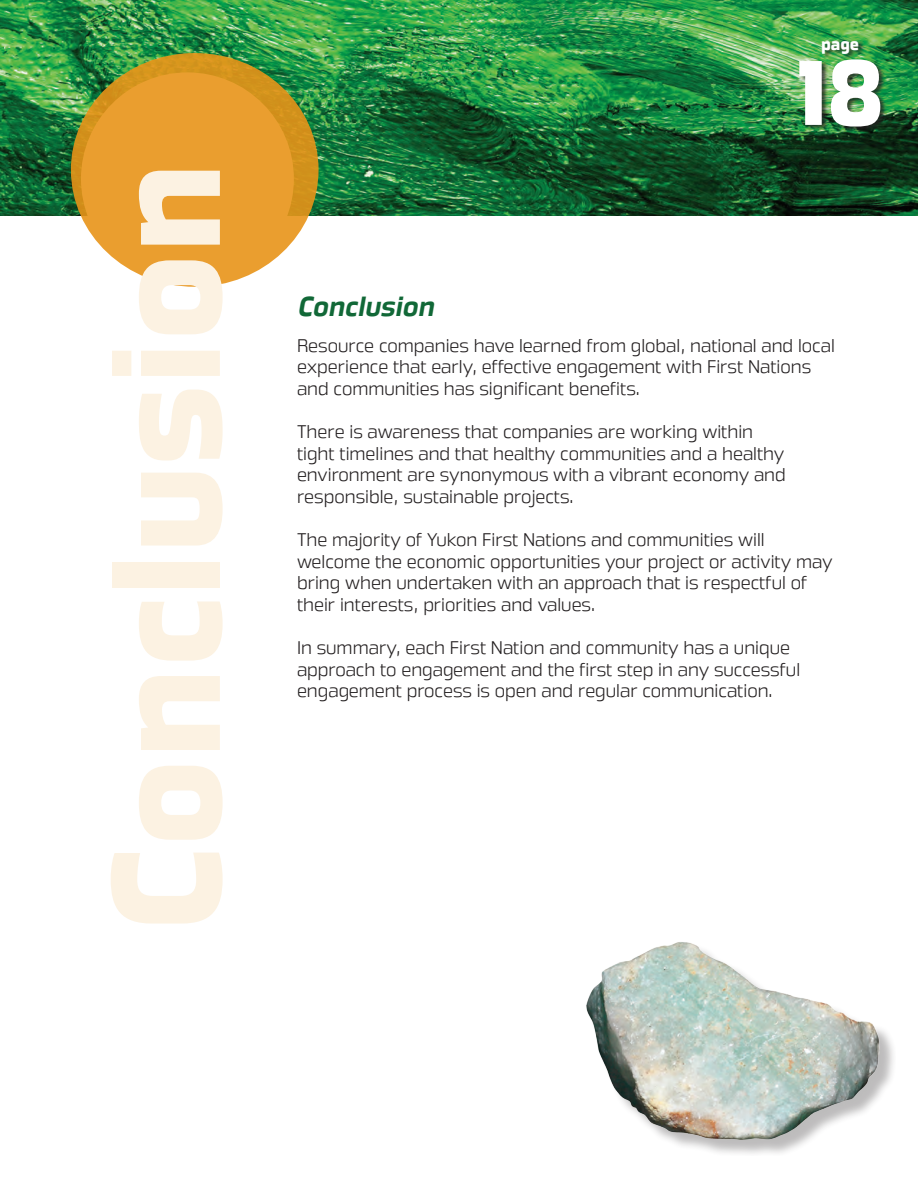
<style>
.page{position:relative;width:918px;height:1188px;background:#fff}
.page>*{position:absolute;margin:0;border:0;box-sizing:border-box;transform-origin:0 0}
.t1{font:150px "Great Escape Bl";color:#fcf2e2}
.t2{font:90px "Great Escape Bl";color:#fff}
.t3{font:italic 700 27px "Great Escape Rg";color:#116837}
.t4{font:18px/21.6px "Great Escape Lt";color:#231f20}
.t5{font:16.5px "Great Escape Bl";color:#fff}
</style>
<div class="page">
<img style="left:586px;top:942px;width:305px;height:210px">
<img style="left:0;top:0;width:918px;height:216px">
<svg style="left:71px;top:53px;width:248px;height:234px;background:#e59b2b"></svg>
<div style="left:799px;top:41px;width:88px;height:92px;background:#231f20;opacity:.75"></div>
<h1 class="t1" style="left:77px;top:931px;width:770px;rotate:-90deg">Conclusion</h1>
<p class="t5" style="left:821px;top:34px;width:40px">page</p>
<h2 class="t2" style="left:796px;top:39px;width:89px">18</h2>
<h3 class="t3" style="left:297px;top:291px;width:139px">Conclusion</h3>
<p class="t4" style="left:297px;top:334px;width:539px">Resource companies have learned from global, national and local experience that early, effective engagement with First Nations and communities has significant benefits.</p>
<p class="t4" style="left:297px;top:421px;width:490px">There is awareness that companies are working within tight timelines and that healthy communities and a healthy environment are synonymous with a vibrant economy and responsible, sustainable projects.</p>
<p class="t4" style="left:297px;top:529px;width:537px">The majority of Yukon First Nations and communities will welcome the economic opportunities your project or activity may bring when undertaken with an approach that is respectful of their interests, priorities and values.</p>
<p class="t4" style="left:297px;top:637px;width:505px">In summary, each First Nation and community has a unique approach to engagement and the first step in any successful engagement process is open and regular communication.</p>
</div>
